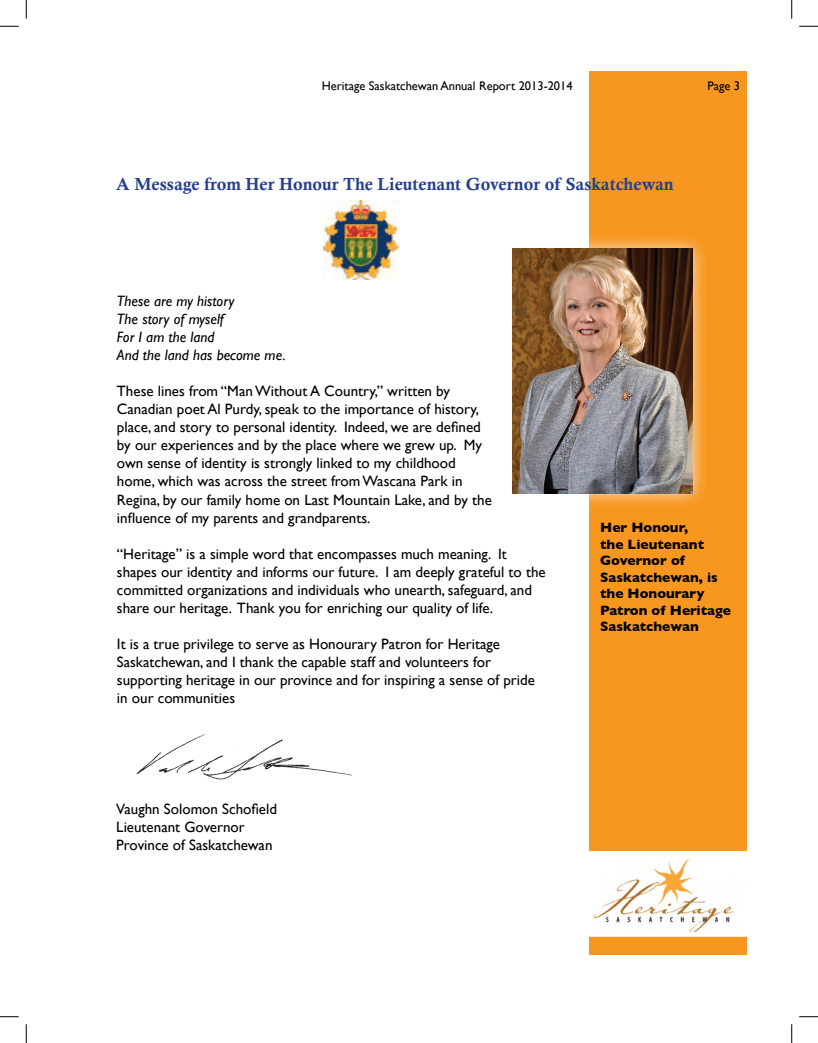
<style>
.page{position:relative;width:818px;height:1043px;background:#fff}
.page>*{position:absolute;margin:0;border:0;box-sizing:border-box;transform-origin:0 0}
.t1{font:17.5px "Calis MT Bol";color:#253f8e}
.t2{font:15px/18px "Gill Sans";color:#000}
.t3{font:italic 15px/18px "Gill Sans";color:#000}
.t4{font:700 13.75px/16.5px "Gill Sans";color:#000}
.t5{font:12.5px "Gill Sans";color:#000}
</style>
<div class="page">
<div style="left:589px;top:71px;width:157px;height:883px;background:#f79720"></div>
<img style="left:323px;top:201px;width:75px;height:79px">
<img style="left:594px;top:857px;width:147px;height:73px">
<div style="left:588px;top:851px;width:159px;height:85px;border:5px solid #fff"></div>
<img style="left:136px;top:734px;width:216px;height:46px">
<div style="left:496px;top:233px;width:212px;height:276px;background:#fff;opacity:.75"></div>
<img style="left:512px;top:249px;width:180px;height:244px">
<svg style="left:0;top:25px;width:19px;height:2px"></svg>
<svg style="left:799px;top:25px;width:19px;height:2px"></svg>
<svg style="left:0;top:1016px;width:19px;height:1px"></svg>
<svg style="left:799px;top:1016px;width:19px;height:1px"></svg>
<svg style="left:25px;top:0;width:2px;height:19px"></svg>
<svg style="left:25px;top:1024px;width:2px;height:18px"></svg>
<svg style="left:791px;top:0;width:1px;height:19px"></svg>
<svg style="left:791px;top:1024px;width:1px;height:18px"></svg>
<p class="t5" style="left:322px;top:78px;width:252px">Heritage Saskatchewan Annual Report 2013-2014</p>
<p class="t5" style="left:707px;top:78px;width:34px">Page 3</p>
<p class="t1" style="left:116px;top:174px;width:558px">A Message from Her Honour The Lieutenant Governor of Saskatchewan</p>
<p class="t3" style="left:117px;top:292px;width:170px">These are my history<br>The story of myself<br>For I am the land<br>And the land has become me.</p>
<p class="t2" style="left:117px;top:382px;width:376px">These lines from “Man Without A Country,” written by Canadian poet Al Purdy, speak to the importance of history, place, and story to personal identity. Indeed, we are defined by our experiences and by the place where we grew up. My own sense of identity is strongly linked to my childhood home, which was across the street from Wascana Park in Regina, by our family home on Last Mountain Lake, and by the influence of my parents and grandparents.</p>
<p class="t2" style="left:117px;top:544px;width:430px">“Heritage” is a simple word that encompasses much meaning. It shapes our identity and informs our future. I am deeply grateful to the committed organizations and individuals who unearth, safeguard, and share our heritage. Thank you for enriching our quality of life.</p>
<p class="t2" style="left:117px;top:634px;width:419px">It is a true privilege to serve as Honourary Patron for Heritage Saskatchewan, and I thank the capable staff and volunteers for supporting heritage in our province and for inspiring a sense of pride in our communities</p>
<p class="t2" style="left:116px;top:800px;width:162px">Vaughn Solomon Schofield<br>Lieutenant Governor<br>Province of Saskatchewan</p>
<p class="t4" style="left:600px;top:519px;width:132px">Her Honour,<br>the Lieutenant<br>Governor of<br>Saskatchewan, is the Honourary<br>Patron of Heritage<br>Saskatchewan</p>
</div>
